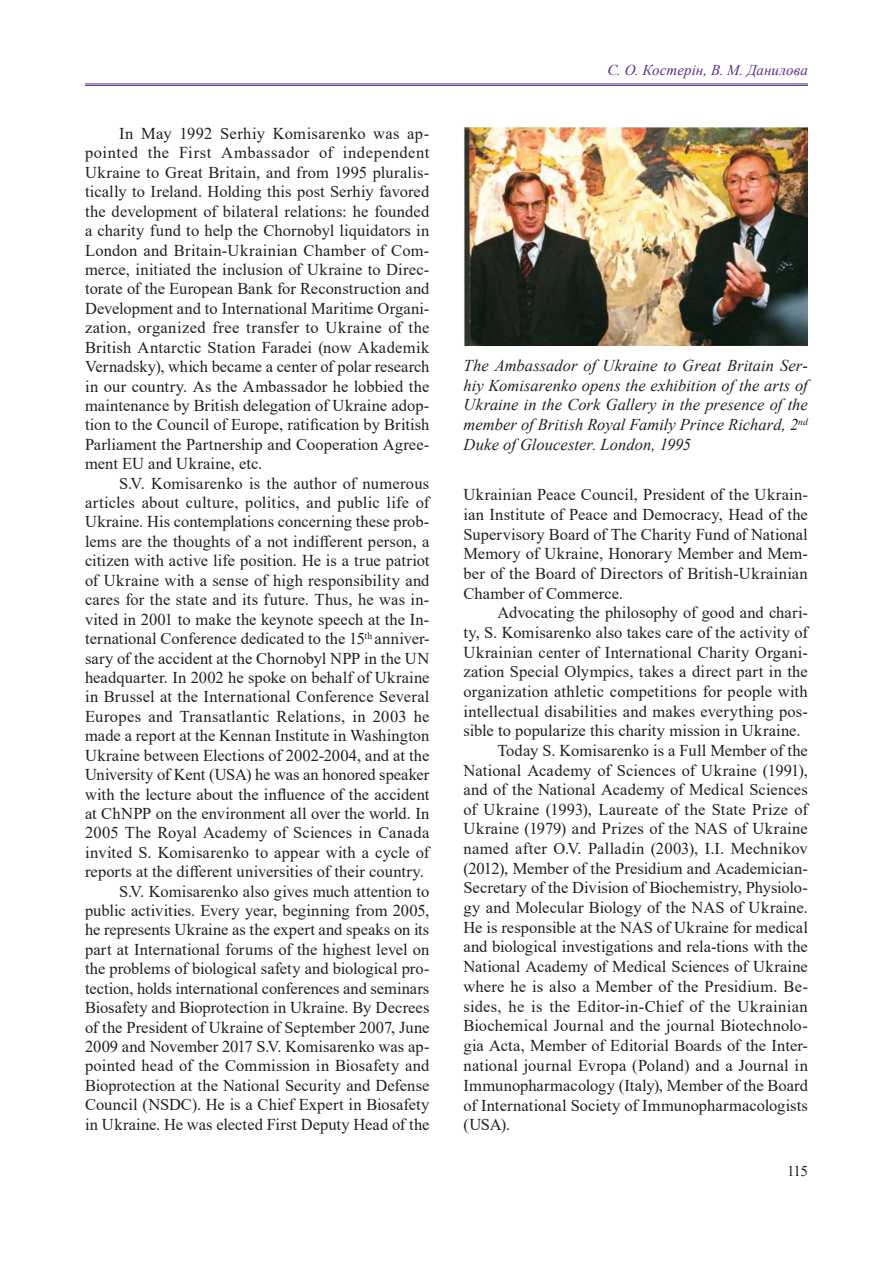
<style>
.page{position:relative;width:893px;height:1263px;background:#fff}
.page>*{position:absolute;margin:0;border:0;box-sizing:border-box;transform-origin:0 0}
.t1{font:16.5px/19.4px "Times New Roman";letter-spacing:.005em;color:#231f20;text-align:justify}
.t2{font:italic 16.5px/19.8px "Times New Roman";color:#231f20;text-align:justify}
.t3{font:italic 15px "Times New Roman";letter-spacing:.005em;color:#5d2e86}
.t4{font:15px "Times New Roman";color:#231f20}
</style>
<div class="page">
<hr style="left:85px;top:84px;width:723px;height:1px;background:#5d2e86">
<hr style="left:85px;top:85px;width:723px;height:1px;background:#5d2e86">
<img style="left:463px;top:128px;width:345px;height:217px">
<p class="t1" style="left:85px;top:123px;width:346px;text-indent:34px">In May 1992 Serhiy Komisarenko was ap&shy;pointed the First Ambassador of independent Ukraine to Great Britain, and from 1995 pluralis&shy;tically to Ireland. Holding this post Serhiy favored the development of bilateral relations: he founded a charity fund to help the Chornobyl liquidators in London and Britain-Ukrainian Chamber of Com&shy;merce, initiated the inclusion of Ukraine to Direc&shy;torate of the European Bank for Reconstruction and Development and to International Maritime Organi&shy;zation, organized free transfer to Ukraine of the British Antarctic Station Faradei (now Akademik Vernadsky), which became a center of polar research in our country. As the Ambassador he lobbied the maintenance by British delegation of Ukraine adop&shy;tion to the Council of Europe, ratification by British Parliament the Partnership and Cooperation Agree&shy;ment EU and Ukraine, etc.</p>
<p class="t1" style="left:119px;top:473px;width:312px">S.V. Komisarenko is the author of numerous</p>
<p class="t1" style="left:85px;top:492px;width:346px">articles about culture, politics, and public life of</p>
<p class="t1" style="left:85px;top:512px;width:346px">Ukraine. His contemplations concerning these prob-</p>
<p class="t1" style="left:85px;top:531px;width:346px">lems are the thoughts of a not indifferent person, a</p>
<p class="t1" style="left:85px;top:551px;width:346px">citizen with active life position. He is a true patriot</p>
<p class="t1" style="left:85px;top:570px;width:346px">of Ukraine with a sense of high responsibility and</p>
<p class="t1" style="left:85px;top:589px;width:346px">cares for the state and its future. Thus, he was in-</p>
<p class="t1" style="left:85px;top:609px;width:346px">vited in 2001 to make the keynote speech at the In-</p>
<p class="t1" style="left:85px;top:628px;width:346px">ternational Conference dedicated to the 15<sup>th</sup> anniver-</p>
<p class="t1" style="left:85px;top:648px;width:346px">sary of the accident at the Chornobyl NPP in the UN</p>
<p class="t1" style="left:85px;top:667px;width:346px">headquarter. In 2002 he spoke on behalf of Ukraine</p>
<p class="t1" style="left:85px;top:687px;width:346px">in Brussel at the International Conference Several</p>
<p class="t1" style="left:85px;top:706px;width:346px">Europes and Transatlantic Relations, in 2003 he</p>
<p class="t1" style="left:85px;top:725px;width:346px">made a report at the Kennan Institute in Washington</p>
<p class="t1" style="left:85px;top:745px;width:346px">Ukraine between Elections of 2002-2004, and at the</p>
<p class="t1" style="left:85px;top:764px;width:346px">University of Kent (USA) he was an honored speaker</p>
<p class="t1" style="left:85px;top:784px;width:346px">with the lecture about the influence of the accident</p>
<p class="t1" style="left:85px;top:803px;width:346px">at ChNPP on the environment all over the world. In</p>
<p class="t1" style="left:85px;top:823px;width:346px">2005 The Royal Academy of Sciences in Canada</p>
<p class="t1" style="left:85px;top:842px;width:346px">invited S. Komisarenko to appear with a cycle of</p>
<p class="t1" style="left:85px;top:861px;width:340px">reports at the different universities of their country.</p>
<p class="t1" style="left:119px;top:881px;width:312px">S.V. Komisarenko also gives much attention to</p>
<p class="t1" style="left:85px;top:900px;width:346px">public activities. Every year, beginning from 2005,</p>
<p class="t1" style="left:85px;top:920px;width:346px">he represents Ukraine as the expert and speaks on its</p>
<p class="t1" style="left:85px;top:939px;width:346px">part at International forums of the highest level on</p>
<p class="t1" style="left:85px;top:958px;width:346px">the problems of biological safety and biological pro-</p>
<p class="t1" style="left:85px;top:978px;width:346px">tection, holds international conferences and seminars</p>
<p class="t1" style="left:85px;top:997px;width:346px">Biosafety and Bioprotection in Ukraine. By d ecrees</p>
<p class="t1" style="left:85px;top:1017px;width:346px">of the President of Ukraine of September 2007, June</p>
<p class="t1" style="left:85px;top:1036px;width:346px">2009 and November 2017 S.V. Komisarenko was ap-</p>
<p class="t1" style="left:85px;top:1056px;width:346px">pointed head of the Commission in Biosafety and</p>
<p class="t1" style="left:85px;top:1075px;width:346px">Bioprotection at the National Security and Defense</p>
<p class="t1" style="left:85px;top:1094px;width:346px">Council (NSDC). He is a Chief Expert in Biosafety</p>
<p class="t1" style="left:85px;top:1114px;width:346px">in Ukraine. He was elected First Deputy Head of the</p>
<p class="t3" style="left:608px;top:60px;width:202px">С. О. Костерін, В. М. Данилова</p>
<p class="t2" style="left:463px;top:355px;width:346px">The Ambassador of Ukraine to Great Britain Ser&shy;hiy Komisarenko opens the exhibition of the arts of Ukraine in the Cork Gallery in the presence of the member of British Royal Family Prince Richard, 2<sup>nd </sup>Duke of Gloucester. London, 1995</p>
<p class="t1" style="left:463px;top:484px;width:346px">Ukrainian Peace Council, President of the Ukrain&shy;ian Institute of Peace and Democracy, Head of the Supervisory Board of The Charity Fund of National Memory of Ukraine, Honorary Member and Mem&shy;ber of the Board of Directors of British-Ukrainian Chamber of Commerce.</p>
<p class="t1" style="left:497px;top:602px;width:311px">Advocating the philosophy of good and chari-</p>
<p class="t1" style="left:463px;top:622px;width:346px">ty, S. Komisarenko also takes care of the activity of</p>
<p class="t1" style="left:463px;top:642px;width:345px">Ukrainian center of International Charity Organi-</p>
<p class="t1" style="left:463px;top:661px;width:346px">zation Special Olympics, takes a direct part in the</p>
<p class="t1" style="left:463px;top:681px;width:346px">organization athletic competitions for people with</p>
<p class="t1" style="left:463px;top:701px;width:346px">intellectual disabilities and makes everything pos-</p>
<p class="t1" style="left:463px;top:720px;width:338px">sible to popularize this charity mission in Ukraine.</p>
<p class="t1" style="left:498px;top:740px;width:312px">Today S. Komisarenko is a Full Member of the</p>
<p class="t1" style="left:463px;top:760px;width:346px">National Academy of Sciences of Ukraine (1991),</p>
<p class="t1" style="left:463px;top:779px;width:346px">and of the National Academy of Medical Sciences</p>
<p class="t1" style="left:463px;top:799px;width:346px">of Ukraine (1993), Laureate of the State Prize of</p>
<p class="t1" style="left:463px;top:819px;width:346px">Ukraine (1979) and Prizes of the NAS of Ukraine</p>
<p class="t1" style="left:463px;top:838px;width:346px">named after O.V. Palladin (2003), I.I. Mechnikov</p>
<p class="t1" style="left:463px;top:858px;width:346px">(2012), Member of the Presidium and Academician-</p>
<p class="t1" style="left:463px;top:878px;width:345px">Secretary of the Division of Biochemistry, Physiolo-</p>
<p class="t1" style="left:463px;top:897px;width:346px">gy and Molecular Biology of the NAS of Ukraine.</p>
<p class="t1" style="left:463px;top:917px;width:346px">He is responsible at the NAS of Ukraine for medical</p>
<p class="t1" style="left:463px;top:937px;width:346px">and biological investigations and rela-tions with the</p>
<p class="t1" style="left:463px;top:956px;width:346px">National Academy of Medical Sciences of Ukraine</p>
<p class="t1" style="left:463px;top:976px;width:346px">where he is also a Member of the Presidium. Be-</p>
<p class="t1" style="left:463px;top:996px;width:346px">sides, he is the Editor-in-Chief of the Ukrainian</p>
<p class="t1" style="left:463px;top:1015px;width:346px">Biochemical Journal and the journal Biotechnolo-</p>
<p class="t1" style="left:463px;top:1035px;width:346px">gia Acta, Member of Editorial Boards of the Inter-</p>
<p class="t1" style="left:463px;top:1055px;width:346px">national journal Evropa (Poland) and a Journal in</p>
<p class="t1" style="left:463px;top:1075px;width:346px">Immunopharmacology (Italy), Member of the Board</p>
<p class="t1" style="left:463px;top:1095px;width:346px">of International Society of Immunopharmacologists</p>
<p class="t1" style="left:463px;top:1114px;width:48px">(USA).</p>
<p class="t4" style="left:787px;top:1160px;width:22px">115</p>
</div>
